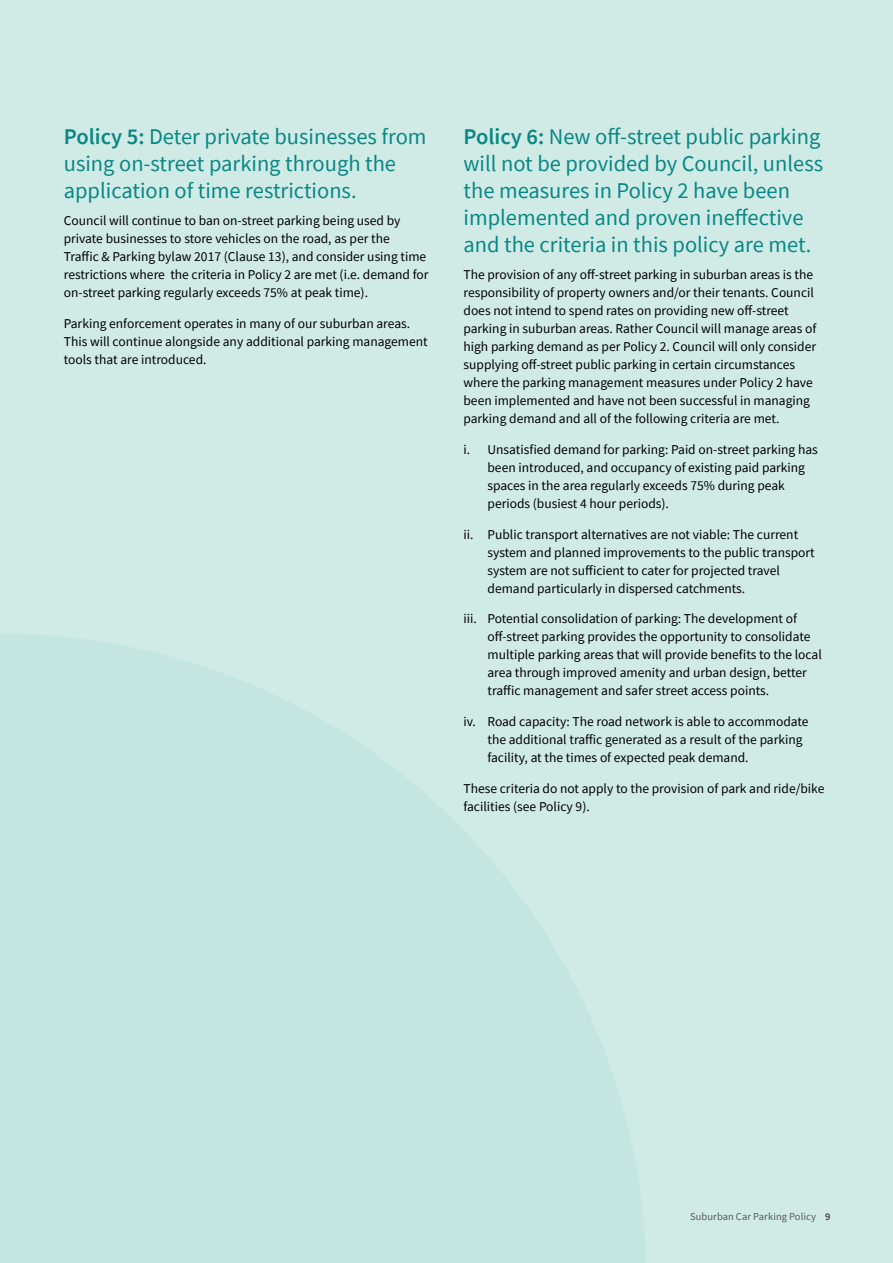
<style>
.page{position:relative;width:893px;height:1263px;background:#d0ebe6}
.page>*{position:absolute;margin:0;border:0;box-sizing:border-box;transform-origin:0 0}
.H2_sub_heading_green{font:22.5px/27px "Source Sans Pro";color:#098784}
.Body_1{font:13.5px/18px "Source Sans Pro";color:#000}
.t1{font:10.5px "Source Sans Pro";letter-spacing:.005em;color:#58595b}
.s1{font-weight:600}
.s2{font-weight:600;color:#414042}
</style>
<div class="page">
<svg style="left:0;top:634px;width:646px;height:629px;fill:#c5e6e0"></svg>
<p class="H2_sub_heading_green" style="left:64px;top:123px;width:364px"><span class="s1">Policy 5:</span> Deter private businesses from using on-street parking through the application of time restrictions.</p>
<p class="Body_1" style="left:64px;top:211px;width:366px">Council will continue to ban on-street parking being used by private businesses to store vehicles on the road, as per the<br>Traffic &amp; Parking bylaw 2017 (Clause 13), and consider using time restrictions where the criteria in Policy 2 are met (i.e. demand for on-street parking regularly exceeds 75% at peak time).</p>
<p class="Body_1" style="left:64px;top:314px;width:365px">Parking enforcement operates in many of our suburban areas.<br>This will continue alongside any additional parking management tools that are introduced.</p>
<p class="H2_sub_heading_green" style="left:463px;top:123px;width:361px"><span class="s1">Policy 6:</span> New off-street public parking will not be provided by Council, unless the measures in Policy 2 have been implemented and proven ineffective and the criteria in this policy are met.</p>
<p class="Body_1" style="left:463px;top:265px;width:354px">The provision of any off-street parking in suburban areas is the responsibility of property owners and/or their tenants. Council does not intend to spend rates on providing new off-street parking in suburban areas. Rather Council will manage areas of high parking demand as per Policy 2. Council will only consider supplying off-street public parking in certain circumstances where the parking management measures under Policy 2 have been implemented and have not been successful in managing parking demand and all of the following criteria are met.</p>
<p class="Body_1" style="left:487px;top:440px;width:332px;text-indent:-24px">i. Unsatisfied demand for parking: Paid on-street parking has been introduced, and occupancy of existing paid parking spaces in the area regularly exceeds 75% during peak periods (busiest 4 hour periods).</p>
<p class="Body_1" style="left:487px;top:525px;width:329px;text-indent:-24px">ii. Public transport alternatives are not viable: The current system and planned improvements to the public transport system are not sufficient to cater for projected travel demand particularly in dispersed catchments.</p>
<p class="Body_1" style="left:487px;top:610px;width:336px;text-indent:-24px">iii. Potential consolidation of parking: The development of off-street parking provides the opportunity to consolidate multiple parking areas that will provide benefits to the local area through improved amenity and urban design, better traffic management and safer street access points.</p>
<p class="Body_1" style="left:487px;top:712px;width:323px;text-indent:-24px">iv. Road capacity: The road network is able to accommodate the additional traffic generated as a result of the parking facility, at the times of expected peak demand.</p>
<p class="Body_1" style="left:463px;top:779px;width:362px">These criteria do not apply to the provision of park and ride/bike facilities (see Policy 9).</p>
<p class="t1" style="left:690px;top:1210px;width:142px">Suburban Car Parking Policy <span class="s2">9</span></p>
</div>
